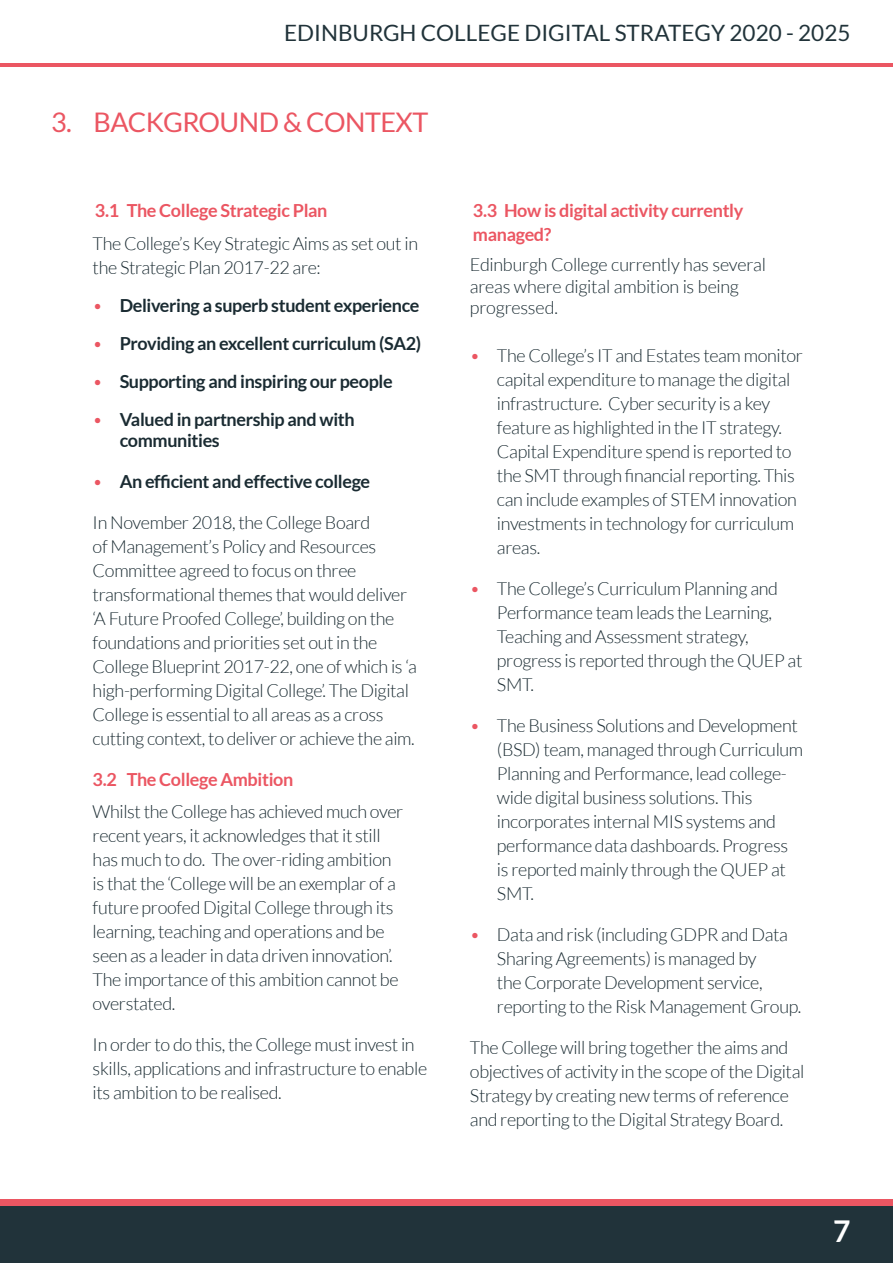
<style>
.page{position:relative;width:893px;height:1263px;background:#fff}
.page>*{position:absolute;margin:0;border:0;box-sizing:border-box;transform-origin:0 0}
.t1{font:700 30px "Lato";color:#fff}
.t2{font:27px "Lato";letter-spacing:-.02em;color:#eb5662}
.t3{font:22.5px "Lato";color:#21333a}
.t4{font:300 18px/24px "Lato";letter-spacing:-.02em;color:#1a2b32}
.t5{font:700 18px/21px "Lato";letter-spacing:-.02em;color:#1a2b32}
.t6{font:700 18px/24px "Lato";letter-spacing:-.02em;color:#eb5662}
.s1{font-weight:300;color:#eb5662}
.s2{color:#eb5662}
</style>
<div class="page">
<div style="left:0;top:1205px;width:893px;height:58px;background:#21333a"></div>
<div style="left:0;top:1199px;width:893px;height:6px;background:#eb5662"></div>
<hr style="left:0;top:64px;width:893px;height:3px;background:#eb5662">
<p class="t3" style="left:284px;top:20px;width:568px">EDINBURGH COLLEGE DIGITAL STRATEGY 2020 - 2025</p>
<h2 class="t2" style="left:51px;top:107px;width:379px">3. BACKGROUND &amp; CONTEXT</h2>
<p class="t6" style="left:95px;top:198px;width:234px">3.1 The College Strategic Plan</p>
<p class="t4" style="left:93px;top:231px;width:327px">The College’s Key Strategic Aims as set out in the Strategic Plan 2017-22 are:</p>
<p class="t5" style="left:93px;top:294px;width:328px"><span class="s1">•</span> Delivering a superb student experience</p>
<p class="t5" style="left:93px;top:332px;width:330px"><span class="s1">•</span> Providing an excellent curriculum (SA2)</p>
<p class="t5" style="left:93px;top:370px;width:301px"><span class="s1">•</span> Supporting and inspiring our people</p>
<p class="t5" style="left:120px;top:408px;width:237px;text-indent:-27px"><span class="s1">•</span> Valued in partnership and with communities</p>
<p class="t5" style="left:93px;top:470px;width:279px"><span class="s1">•</span> An efficient and effective college</p>
<p class="t4" style="left:93px;top:510px;width:326px">In November 2018, the College Board<br>of Management’s Policy and Resources Committee agreed to focus on three transformational themes that would deliver ‘A Future Proofed College’, building on the foundations and priorities set out in the College Blueprint 2017-22, one of which is ‘a high-performing Digital College’. The Digital College is essential to all areas as a cross cutting context, to deliver or achieve the aim.</p>
<p class="t6" style="left:93px;top:767px;width:202px">3.2 The College Ambition</p>
<p class="t4" style="left:93px;top:800px;width:312px">Whilst the College has achieved much over recent years, it acknowledges that it still has much to do. The over-riding ambition is that the ‘College will be an exemplar of a future proofed Digital College through its learning, teaching and operations and be seen as a leader in data driven innovation’.<br>The importance of this ambition cannot be overstated.</p>
<p class="t4" style="left:93px;top:1033px;width:336px">In order to do this, the College must invest in skills, applications and infrastructure to enable its ambition to be realised.</p>
<p class="t6" style="left:473px;top:198px;width:272px">3.3 How is digital activity currently managed?</p>
<p class="t4" style="left:470px;top:254px;width:297px;line-height:21.6px">Edinburgh College currently has several areas where digital ambition is being progressed.</p>
<p class="t4" style="left:497px;top:344px;width:307px;text-indent:-27px"><span class="s2">•</span> The College’s IT and Estates team monitor capital expenditure to manage the digital infrastructure. Cyber security is a key feature as highlighted in the IT strategy.<br>Capital Expenditure spend is reported to the SMT through financial reporting. This can include examples of STEM innovation investments in technology for curriculum areas.</p>
<p class="t4" style="left:497px;top:577px;width:307px;text-indent:-27px"><span class="s2">•</span> The College’s Curriculum Planning and<br>Performance team leads the Learning,<br>Teaching and Assessment strategy, progress is reported through the QUEP at<br>SMT.</p>
<p class="t4" style="left:497px;top:714px;width:308px;text-indent:-27px"><span class="s2">•</span> The Business Solutions and Development (BSD) team, managed through Curriculum Planning and Performance, lead college&shy;wide digital business solutions. This incorporates internal MIS systems and performance data dashboards. Progress is reported mainly through the QUEP at SMT.</p>
<p class="t4" style="left:497px;top:923px;width:306px;text-indent:-27px"><span class="s2">•</span> Data and risk (including GDPR and Data Sharing Agreements) is managed by<br>the Corporate Development service, reporting to the Risk Management Group.</p>
<p class="t4" style="left:470px;top:1036px;width:336px">The College will bring together the aims and objectives of activity in the scope of the Digital Strategy by creating new terms of reference and reporting to the Digital Strategy Board.</p>
<h1 class="t1" style="left:833px;top:1214px;width:19px">7</h1>
</div>
